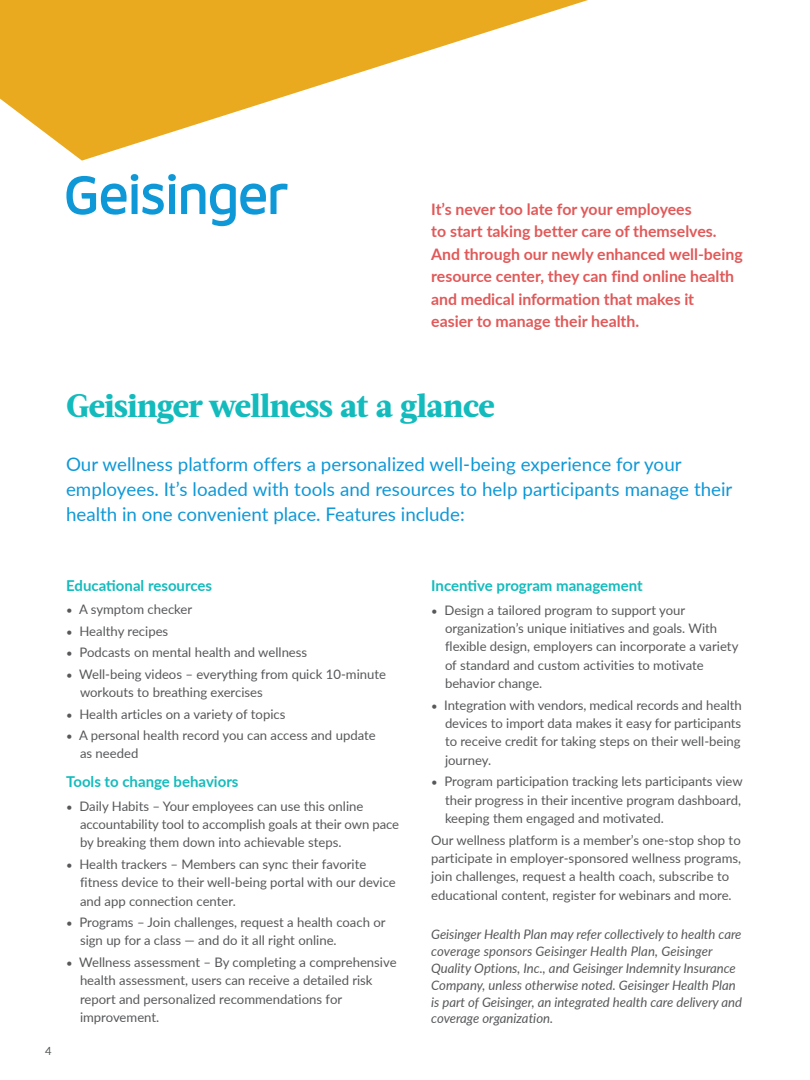
<style>
.page{position:relative;width:810px;height:1080px;background:#fff}
.page>*{position:absolute;margin:0;border:0;box-sizing:border-box;transform-origin:0 0}
.t1{font:800 32.5px "Acta";letter-spacing:-.015em;color:#14bbbd}
.t2{font:18.75px/25px "Lato";letter-spacing:.005em;color:#0e98d7}
.t3{font:700 15.88px/22.5px "Lato";color:#e15959}
.t4{font:700 15px "Lato";color:#14bbbd}
.t5{font:13.12px/18.4px "Lato";color:#57585a}
.t6{font:italic 13.12px/16.9px "Lato";color:#57585a}
.t7{font:11.25px "Lato";color:#57585a}
.s1{font-size:11.25px}
</style>
<div class="page">
<svg style="left:0;top:0;width:588px;height:161px;fill:#eaaa20"></svg>
<svg style="left:66px;top:174px;width:222px;height:52px"></svg>
<p class="t3" style="left:431px;top:197px;width:313px">It’s never too late for your employees<br>to start taking better care of themselves.<br>And through our newly enhanced well-being resource center, they can find online health and medical information that makes it<br>easier to manage their health.</p>
<p class="t1" style="left:66px;top:386px;width:430px">Geisinger wellness at a glance</p>
<p class="t2" style="left:66px;top:450px;width:668px">Our wellness platform offers a personalized well-being experience for your employees. It’s loaded with tools and resources to help participants manage their health in one convenient place. Features include:</p>
<p class="t7" style="left:45px;top:1043px;width:8px">4</p>
<p class="t4" style="left:66px;top:574px;width:147px">Educational resources</p>
<p class="t5" style="left:66px;top:600px;width:128px"><span class="s1">•</span> A symptom checker</p>
<p class="t5" style="left:66px;top:621px;width:104px"><span class="s1">•</span> Healthy recipes</p>
<p class="t5" style="left:66px;top:643px;width:243px"><span class="s1">•</span> Podcasts on mental health and wellness</p>
<p class="t5" style="left:80px;top:664px;width:308px;text-indent:-14px"><span class="s1">•</span> Well-being videos – everything from quick 10-minute workouts to breathing exercises</p>
<p class="t5" style="left:66px;top:704px;width:221px"><span class="s1">•</span> Health articles on a variety of topics</p>
<p class="t5" style="left:66px;top:726px;width:311px"><span class="s1">•</span> A personal health record you can access and update</p>
<p class="t5" style="left:80px;top:744px;width:60px">as needed</p>
<p class="t4" style="left:66px;top:771px;width:174px">Tools to change behaviors</p>
<p class="t5" style="left:80px;top:796px;width:321px;text-indent:-14px"><span class="s1">•</span> Daily Habits – Your employees can use this online accountability tool to accomplish goals at their own pace by breaking them down into achievable steps.</p>
<p class="t5" style="left:66px;top:854px;width:302px"><span class="s1">•</span> Health trackers – Members can sync their favorite</p>
<p class="t5" style="left:80px;top:873px;width:317px">fitness device to their well-being portal with our device and app connection center.</p>
<p class="t5" style="left:80px;top:913px;width:307px;text-indent:-14px"><span class="s1">•</span> Programs – Join challenges, request a health coach or sign up for a class — and do it all right online.</p>
<p class="t5" style="left:80px;top:952px;width:318px;text-indent:-14px"><span class="s1">•</span> Wellness assessment – By completing a comprehensive health assessment, users can receive a detailed risk report and personalized recommendations for improvement.</p>
<p class="t4" style="left:431px;top:575px;width:213px">Incentive program management</p>
<p class="t5" style="left:445px;top:600px;width:295px;text-indent:-14px"><span class="s1">•</span> Design a tailored program to support your organization’s unique initiatives and goals. With flexible design, employers can incorporate a variety of standard and custom activities to motivate</p>
<p class="t5" style="left:445px;top:674px;width:99px">behavior change.</p>
<p class="t5" style="left:445px;top:695px;width:298px;text-align:justify;text-indent:-14px"><span class="s1">•</span> Integration with vendors, medical records and health devices to import data makes it easy for participants to receive credit for taking steps on their well-being journey.</p>
<p class="t5" style="left:445px;top:772px;width:299px;text-indent:-14px"><span class="s1">•</span> Program participation tracking lets participants view their progress in their incentive program dashboard, keeping them engaged and motivated.</p>
<p class="t5" style="left:431px;top:830px;width:311px">Our wellness platform is a member’s one-stop shop to participate in employer-sponsored wellness programs, join challenges, request a health coach, subscribe to educational content, register for webinars and more.</p>
<p class="t6" style="left:431px;top:925px;width:312px">Geisinger Health Plan may refer collectively to health care</p>
<p class="t6" style="left:431px;top:942px;width:283px">coverage sponsors Geisinger Health Plan, Geisinger</p>
<p class="t6" style="left:431px;top:959px;width:312px">Quality Options, Inc., and Geisinger Indemnity Insurance Company, unless otherwise noted. Geisinger Health Plan is part of Geisinger, an integrated health care delivery and coverage organization.</p>
</div>
